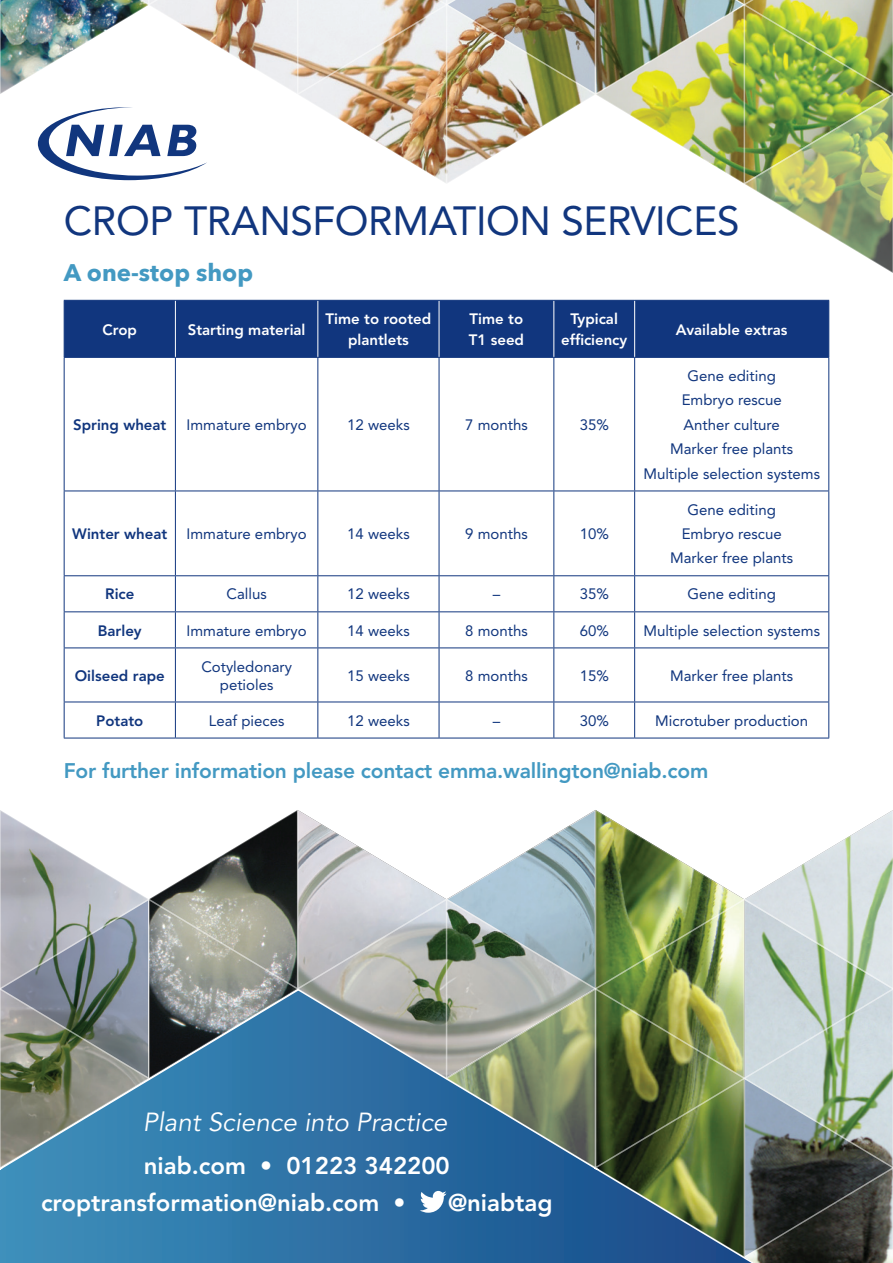
<style>
.page{position:relative;width:893px;height:1263px;background:#fff}
.page>*{position:absolute;margin:0;border:0;box-sizing:border-box;transform-origin:0 0}
.t1{font:40.5px "Avenir";letter-spacing:-.01em;color:#11367e}
.t2{font:italic 25.95px "Avenir";color:#fff}
.t3{font:800 24px/37.5px "Avenir";color:#fff}
.t4{font:700 24px "Avenir Next";color:#4399c2}
.t5{font:800 21px "Avenir";letter-spacing:-.01em;color:#4399c2}
.t6{font:15px/24.3px "Avenir";color:#11367e;text-align:center}
.t7{font:800 15px/21px "Avenir";color:#fff;text-align:center}
.t8{font:800 15px "Avenir";color:#11367e}
</style>
<div class="page">
<hr style="left:64px;top:358px;width:1px;height:133px;background:#11367e">
<hr style="left:175px;top:358px;width:1px;height:133px;background:#11367e">
<hr style="left:317px;top:358px;width:1px;height:133px;background:#11367e">
<hr style="left:439px;top:358px;width:1px;height:133px;background:#11367e">
<hr style="left:553px;top:358px;width:1px;height:133px;background:#11367e">
<hr style="left:634px;top:358px;width:1px;height:133px;background:#11367e">
<hr style="left:828px;top:358px;width:1px;height:133px;background:#11367e">
<hr style="left:64px;top:491px;width:111px;height:1px;background:#11367e">
<hr style="left:64px;top:491px;width:1px;height:84px;background:#11367e">
<hr style="left:175px;top:491px;width:143px;height:1px;background:#11367e">
<hr style="left:175px;top:491px;width:1px;height:84px;background:#11367e">
<hr style="left:318px;top:491px;width:121px;height:1px;background:#11367e">
<hr style="left:317px;top:491px;width:1px;height:84px;background:#11367e">
<hr style="left:439px;top:491px;width:115px;height:1px;background:#11367e">
<hr style="left:439px;top:491px;width:1px;height:84px;background:#11367e">
<hr style="left:554px;top:491px;width:81px;height:1px;background:#11367e">
<hr style="left:553px;top:491px;width:1px;height:84px;background:#11367e">
<hr style="left:635px;top:491px;width:194px;height:1px;background:#11367e">
<hr style="left:634px;top:491px;width:1px;height:84px;background:#11367e">
<hr style="left:828px;top:491px;width:1px;height:84px;background:#11367e">
<hr style="left:64px;top:575px;width:111px;height:1px;background:#11367e">
<hr style="left:64px;top:576px;width:1px;height:35px;background:#11367e">
<hr style="left:175px;top:575px;width:143px;height:1px;background:#11367e">
<hr style="left:175px;top:576px;width:1px;height:35px;background:#11367e">
<hr style="left:318px;top:575px;width:121px;height:1px;background:#11367e">
<hr style="left:317px;top:576px;width:1px;height:35px;background:#11367e">
<hr style="left:439px;top:575px;width:115px;height:1px;background:#11367e">
<hr style="left:439px;top:576px;width:1px;height:35px;background:#11367e">
<hr style="left:554px;top:575px;width:81px;height:1px;background:#11367e">
<hr style="left:553px;top:576px;width:1px;height:35px;background:#11367e">
<hr style="left:635px;top:575px;width:194px;height:1px;background:#11367e">
<hr style="left:634px;top:576px;width:1px;height:35px;background:#11367e">
<hr style="left:828px;top:576px;width:1px;height:35px;background:#11367e">
<hr style="left:64px;top:611px;width:111px;height:1px;background:#11367e">
<hr style="left:64px;top:612px;width:1px;height:35px;background:#11367e">
<hr style="left:175px;top:611px;width:143px;height:1px;background:#11367e">
<hr style="left:175px;top:612px;width:1px;height:35px;background:#11367e">
<hr style="left:318px;top:611px;width:121px;height:1px;background:#11367e">
<hr style="left:317px;top:612px;width:1px;height:35px;background:#11367e">
<hr style="left:439px;top:611px;width:115px;height:1px;background:#11367e">
<hr style="left:439px;top:612px;width:1px;height:35px;background:#11367e">
<hr style="left:554px;top:611px;width:81px;height:1px;background:#11367e">
<hr style="left:553px;top:612px;width:1px;height:35px;background:#11367e">
<hr style="left:635px;top:611px;width:194px;height:1px;background:#11367e">
<hr style="left:634px;top:612px;width:1px;height:35px;background:#11367e">
<hr style="left:828px;top:612px;width:1px;height:35px;background:#11367e">
<hr style="left:64px;top:647px;width:111px;height:1px;background:#11367e">
<hr style="left:64px;top:648px;width:1px;height:54px;background:#11367e">
<hr style="left:175px;top:647px;width:143px;height:1px;background:#11367e">
<hr style="left:175px;top:648px;width:1px;height:54px;background:#11367e">
<hr style="left:318px;top:647px;width:121px;height:1px;background:#11367e">
<hr style="left:317px;top:648px;width:1px;height:54px;background:#11367e">
<hr style="left:439px;top:647px;width:115px;height:1px;background:#11367e">
<hr style="left:439px;top:648px;width:1px;height:54px;background:#11367e">
<hr style="left:554px;top:647px;width:81px;height:1px;background:#11367e">
<hr style="left:553px;top:648px;width:1px;height:54px;background:#11367e">
<hr style="left:635px;top:647px;width:194px;height:1px;background:#11367e">
<hr style="left:634px;top:648px;width:1px;height:54px;background:#11367e">
<hr style="left:828px;top:648px;width:1px;height:54px;background:#11367e">
<hr style="left:64px;top:702px;width:111px;height:1px;background:#11367e">
<hr style="left:64px;top:702px;width:1px;height:36px;background:#11367e">
<hr style="left:175px;top:702px;width:143px;height:1px;background:#11367e">
<hr style="left:175px;top:702px;width:1px;height:36px;background:#11367e">
<hr style="left:318px;top:702px;width:121px;height:1px;background:#11367e">
<hr style="left:317px;top:702px;width:1px;height:36px;background:#11367e">
<hr style="left:439px;top:702px;width:115px;height:1px;background:#11367e">
<hr style="left:439px;top:702px;width:1px;height:36px;background:#11367e">
<hr style="left:554px;top:702px;width:81px;height:1px;background:#11367e">
<hr style="left:553px;top:702px;width:1px;height:36px;background:#11367e">
<hr style="left:635px;top:702px;width:194px;height:1px;background:#11367e">
<hr style="left:634px;top:702px;width:1px;height:36px;background:#11367e">
<hr style="left:828px;top:702px;width:1px;height:36px;background:#11367e">
<img style="left:0;top:0;width:893px;height:365px">
<img style="left:0;top:718px;width:893px;height:545px">
<h1 class="t1" style="left:64px;top:197px;width:677px">CROP TRANSFORMATION SERVICES</h1>
<h3 class="t4" style="left:64px;top:258px;width:191px">A one-stop shop</h3>
<p class="t7" style="left:103px;top:319px;width:36px">Crop</p>
<p class="t7" style="left:188px;top:319px;width:119px">Starting material</p>
<p class="t7" style="left:326px;top:308px;width:107px">Time to rooted plantlets</p>
<p class="t7" style="left:469px;top:308px;width:57px;text-align:left">Time to<br>T1 seed</p>
<p class="t7" style="left:561px;top:308px;width:67px">Typical efficiency</p>
<p class="t7" style="left:676px;top:319px;width:113px">Available extras</p>
<p class="t8" style="left:73px;top:416px;width:95px">Spring wheat</p>
<p class="t6" style="left:187px;top:412px;width:122px">Immature embryo</p>
<p class="t6" style="left:347px;top:412px;width:64px">12 weeks</p>
<p class="t6" style="left:465px;top:412px;width:64px">7 months</p>
<p class="t6" style="left:580px;top:412px;width:31px">35%</p>
<p class="t8" style="left:72px;top:525px;width:96px">Winter wheat</p>
<p class="t6" style="left:187px;top:522px;width:122px">Immature embryo</p>
<p class="t6" style="left:347px;top:522px;width:64px">14 weeks</p>
<p class="t6" style="left:465px;top:522px;width:64px">9 months</p>
<p class="t6" style="left:580px;top:522px;width:31px">10%</p>
<p class="t6" style="left:643px;top:364px;width:178px">Gene editing<br>Embryo rescue<br>Anther culture<br>Marker free plants<br>Multiple selection systems</p>
<p class="t6" style="left:670px;top:497px;width:125px">Gene editing<br>Embryo rescue<br>Marker free plants</p>
<p class="t8" style="left:105px;top:585px;width:31px">Rice</p>
<p class="t6" style="left:227px;top:582px;width:42px">Callus</p>
<p class="t6" style="left:347px;top:582px;width:64px">12 weeks</p>
<p class="t6" style="left:493px;top:582px;width:9px">–</p>
<p class="t6" style="left:580px;top:582px;width:31px">35%</p>
<p class="t6" style="left:688px;top:582px;width:90px">Gene editing</p>
<p class="t8" style="left:98px;top:621px;width:45px">Barley</p>
<p class="t6" style="left:187px;top:618px;width:122px">Immature embryo</p>
<p class="t6" style="left:347px;top:618px;width:64px">14 weeks</p>
<p class="t6" style="left:465px;top:618px;width:64px">8 months</p>
<p class="t6" style="left:580px;top:618px;width:31px">60%</p>
<p class="t6" style="left:643px;top:618px;width:178px">Multiple selection systems</p>
<p class="t8" style="left:75px;top:666px;width:92px">Oilseed rape</p>
<p class="t6" style="left:201px;top:657px;width:92px;line-height:18px">Cotyledonary petioles</p>
<p class="t6" style="left:347px;top:663px;width:64px">15 weeks</p>
<p class="t6" style="left:465px;top:663px;width:64px">8 months</p>
<p class="t6" style="left:580px;top:663px;width:31px">15%</p>
<p class="t6" style="left:670px;top:663px;width:125px">Marker free plants</p>
<p class="t8" style="left:96px;top:712px;width:49px">Potato</p>
<p class="t6" style="left:209px;top:708px;width:77px">Leaf pieces</p>
<p class="t6" style="left:347px;top:708px;width:64px">12 weeks</p>
<p class="t6" style="left:493px;top:708px;width:9px">–</p>
<p class="t6" style="left:580px;top:708px;width:31px">30%</p>
<p class="t6" style="left:655px;top:708px;width:154px">Microtuber production</p>
<h3 class="t5" style="left:64px;top:758px;width:646px">For further information please contact emma.wallington@niab.com</h3>
<h2 class="t2" style="left:143px;top:1107px;width:306px">Plant Science into Practice</h2>
<h3 class="t3" style="left:41px;top:1146px;width:410px;text-indent:103px">niab.com • 01223 342200 croptransformation@niab.com •</h3>
<h3 class="t3" style="left:448px;top:1184px;width:106px">@niabtag</h3>
</div>
